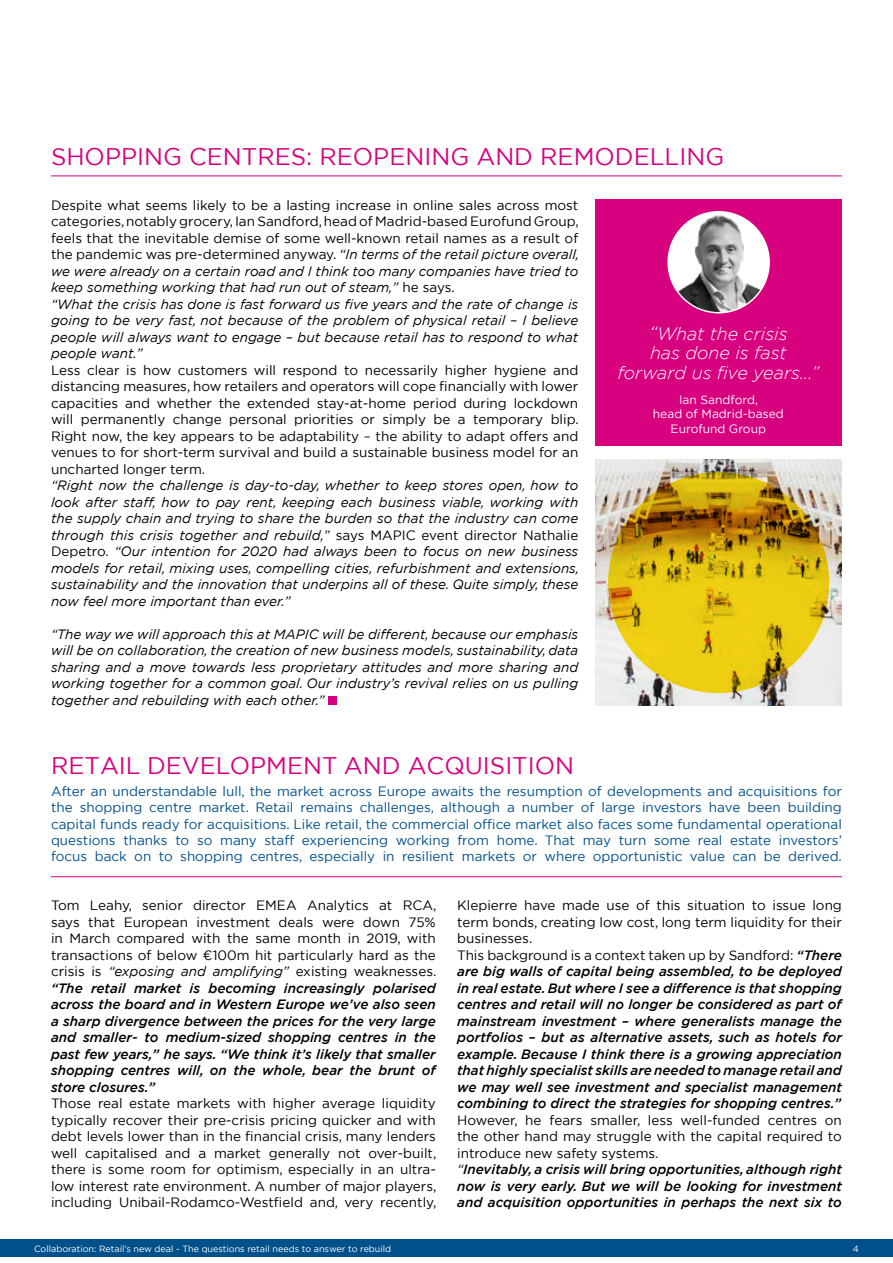
<style>
.page{position:relative;width:893px;height:1263px;background:#fff}
.page>*{position:absolute;margin:0;border:0;box-sizing:border-box;transform-origin:0 0}
.t1{font:24px "Gotham";color:#d7007e}
.t2{font:italic 300 18px/19.5px "Gotham";color:#fff;text-align:center}
.t3{font:italic 13.5px/16.5px "Gotham";color:#000;text-align:justify}
.t4{font:italic 500 13.5px/16.5px "Gotham";color:#000}
.t5{font:13.5px/16.5px "Gotham";color:#000;text-align:justify}
.t6{font:13.5px/16.2px "Gotham";color:#00508c;text-align:justify}
.t7{font:12px/14.4px "Gotham";color:#fff;text-align:center}
.t8{font:9px "Gotham";color:#fff}
.s1{font-style:normal}
.s2{font-size:19.5px}
.s3{font-weight:400;font-style:normal}
.s4{font-weight:400}
</style>
<div class="page">
<div style="left:0;top:1239px;width:893px;height:17px;background:#00508c"></div>
<img style="left:595px;top:459px;width:247px;height:247px">
<div style="left:328px;top:696px;width:9px;height:9px;background:#d7007e"></div>
<div style="left:595px;top:199px;width:247px;height:246px;background:#d7007e"></div>
<hr style="left:51px;top:176px;width:791px;height:1px;background:#d7007e">
<hr style="left:51px;top:876px;width:791px;height:1px;background:#d7007e">
<svg style="left:608px;top:472px;width:221px;height:221px"></svg>
<img style="left:668px;top:212px;width:101px;height:101px;border-radius:50px">
<div style="left:667px;top:211px;width:103px;height:102px;border:2px solid #fff;border-radius:50%"></div>
<h1 class="t1" style="left:51px;top:141px;width:675px">SHOPPING CENTRES: REOPENING AND REMODELLING</h1>
<p class="t3" style="left:51px;top:196px;width:530px;text-align:left"><span class="s1">Despite what seems likely to be a lasting increase in online sales across most categories, notably grocery, Ian Sandford, head of Madrid-based Eurofund Group, feels that the inevitable demise of some well-known retail names as a result of the pandemic was pre-determined anyway.</span> “In terms of the retail picture overall, we were already on a certain road and I think too many companies have tried to keep something working that had run out of steam,” <span class="s1">he says.<br></span>“What the crisis has done is fast forward us five years and the rate of change is going to be very fast, not because of the problem of physical retail – I believe people will always want to engage – but because retail has to respond to what people want.”</p>
<p class="t5" style="left:51px;top:361px;width:529px">Less clear is how customers will respond to necessarily higher hygiene and distancing measures, how retailers and operators will cope financially with lower capacities and whether the extended stay-at-home period during lockdown will permanently change personal priorities or simply be a temporary blip.<br>Right now, the key appears to be adaptability – the ability to adapt offers and venues to for short-term survival and build a sustainable business model for an uncharted longer term.</p>
<p class="t3" style="left:51px;top:477px;width:530px">“Right now the challenge is day-to-day, whether to keep stores open, how to look after staff, how to pay rent, keeping each business viable, working with the supply chain and trying to share the burden so that the industry can come through this crisis together and rebuild,” <span class="s1">says MAPIC event director Nathalie Depetro.</span> “Our intention for 2020 had always been to focus on new business models for retail, mixing uses, compelling cities, refurbishment and extensions, sustainability and the innovation that underpins all of these. Quite simply, these now feel more important than ever.”</p>
<p class="t3" style="left:51px;top:625px;width:529px">“The way we will approach this at MAPIC will be different, because our emphasis will be on collaboration, the creation of new business models, sustainability, data sharing and a move towards less proprietary attitudes and more sharing and working together for a common goal. Our industry’s revival relies on us pulling together and rebuilding with each other.”</p>
<h2 class="t2" style="left:617px;top:323px;width:203px"><span class="s2">“</span>What the crisis<br>has done is fast forward us five years...”</h2>
<p class="t7" style="left:653px;top:392px;width:132px">Ian Sandford,<br>head of Madrid-based<br>Eurofund Group</p>
<h1 class="t1" style="left:51px;top:750px;width:525px">RETAIL DEVELOPMENT AND ACQUISITION</h1>
<p class="t6" style="left:51px;top:783px;width:792px">After an understandable lull, the market across Europe awaits the resumption of developments and acquisitions for the shopping centre market. Retail remains challenges, although a number of large investors have been building capital funds ready for acquisitions. Like retail, the commercial office market also faces some fundamental operational questions thanks to so many staff experiencing working from home. That may turn some real estate investors’ focus back on to shopping centres, especially in resilient markets or where opportunistic value can be derived.</p>
<p class="t4" style="left:51px;top:897px;width:387px;text-align:justify"><span class="s3">Tom Leahy, senior director EMEA Analytics at RCA, says that European investment deals were down 75% in March compared with the same month in 2019, with transactions of below €100m hit particularly hard as the crisis is</span> <span class="s4">“exposing and amplifying”</span> <span class="s3">existing weaknesses. </span>“The retail market is becoming increasingly polarised across the board and in Western Europe we’ve also seen a sharp divergence between the prices for the very large and smaller- to medium-sized shopping centres in the past few years,” he says. “We think it’s likely that smaller shopping centres will, on the whole, bear the brunt of store closures.”</p>
<p class="t5" style="left:51px;top:1095px;width:387px">Those real estate markets with higher average liquidity typically recover their pre-crisis pricing quicker and with debt levels lower than in the financial crisis, many lenders well capitalised and a market generally not over-built, there is some room for optimism, especially in an ultra&shy;low interest rate environment. A number of major players, including Unibail-Rodamco-Westfield and, very recently,</p>
<p class="t4" style="left:457px;top:897px;width:386px"><span class="s3">Klepierre have made use of this situation to issue long term bonds, creating low cost, long term liquidity for their businesses.<br>This background is a context taken up by Sandford:</span> “There are big walls of capital being assembled, to be deployed in real estate. But where I see a difference is that shopping centres and retail will no longer be considered as part of mainstream investment – where generalists manage the portfolios – but as alternative assets, such as hotels for example. Because I think there is a growing appreciation that highly specialist skills are needed to manage retail and we may well see investment and specialist management combining to direct the strategies for shopping centres.”</p>
<p class="t4" style="left:457px;top:1111px;width:386px"><span class="s3">However, he fears smaller, less well-funded centres on the other hand may struggle with the capital required to introduce new safety systems.<br></span><span class="s4">“</span>Inevitably, a crisis will bring opportunities, although right now is very early. But we will be looking for investment and acquisition opportunities in perhaps the next six to</p>
<p class="t8" style="left:34px;top:1243px;width:359px">Collaboration: Retail’s new deal - The questions retail needs to answer to rebuild</p>
<p class="t8" style="left:853px;top:1243px;width:8px">4</p>
</div>
